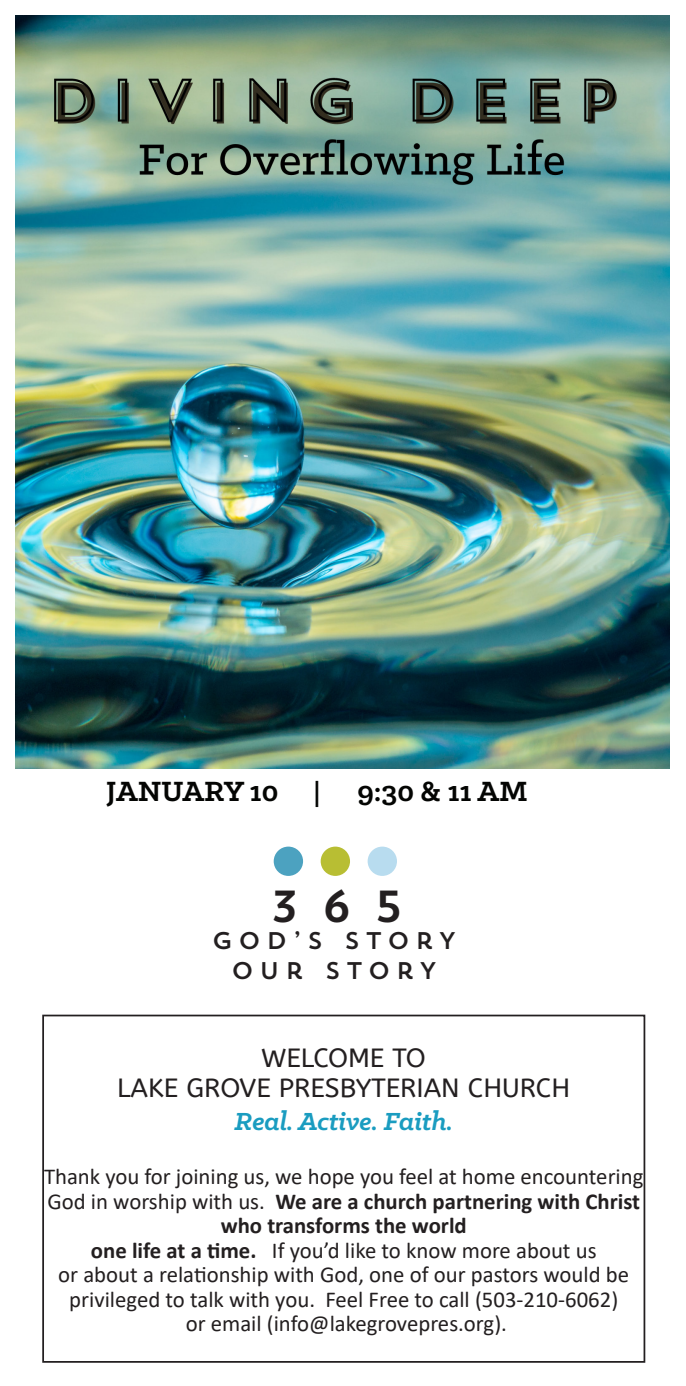
<style>
.page{position:relative;width:686px;height:1386px;background:#fff}
.page>*{position:absolute;margin:0;border:0;box-sizing:border-box;transform-origin:0 0}
.t1{font:44.62px "Trend Sans One";color:#231f20}
.t2{font:700 31.5px "Klinic Slab";color:#040503}
.t3{font:italic 700 28px "Klinic Slab";color:#1a9cc0}
.t4{font:26.25px "A Bee Zee";color:#231f20}
.t5{font:23.97px/30.8px "Trend Sans One";letter-spacing:.22em;color:#231f20;text-align:center}
.t6{font:22.75px/24.5px "Calibri";color:#231f20;text-align:center}
.s1{font-family:"Trend Sans One";font-weight:400;font-size:28px}
.s2{font-weight:700}
</style>
<div class="page">
<div style="left:273px;top:847px;width:30px;height:29px;background:#4ca2c0;border-radius:50%"></div>
<div style="left:367px;top:847px;width:29px;height:29px;background:#b8dcef;border-radius:50%"></div>
<div style="left:320px;top:847px;width:30px;height:29px;background:#b8be33;border-radius:50%"></div>
<div style="left:42px;top:1015px;width:602px;height:348px;border:2px solid #231f20"></div>
<img style="left:16px;top:16px;width:652px;height:753px">
<p class="t2" style="left:106px;top:770px;width:423px">JANUARY 10 <span class="s1">|</span> 9:30 &amp; 11 AM</p>
<p class="t1" style="left:269px;top:878px;width:135px">365</p>
<p class="t5" style="left:212px;top:924px;width:246px">GOD’S STORY<br>OUR STORY</p>
<p class="t4" style="left:261px;top:1043px;width:166px">WELCOME TO</p>
<p class="t4" style="left:117px;top:1072px;width:454px">LAKE GROVE PRESBYTERIAN CHURCH</p>
<p class="t3" style="left:234px;top:1103px;width:220px">Real. Active. Faith.</p>
<p class="t6" style="left:44px;top:1164px;width:600px">Thank you for joining us, we hope you feel at home encountering<br>God in worship with us. <span class="s2">We are a church partnering with Christ who transforms the world</span></p>
<p class="t6" style="left:91px;top:1237px;width:507px"><span class="s2">one life at a time.</span> If you’d like to know more about us</p>
<p class="t6" style="left:58px;top:1262px;width:572px">or about a relationship with God, one of our pastors would be privileged to talk with you. Feel Free to call (503-210-6062)</p>
<p class="t6" style="left:185px;top:1311px;width:322px">or email (info@lakegrovepres.org).</p>
</div>
